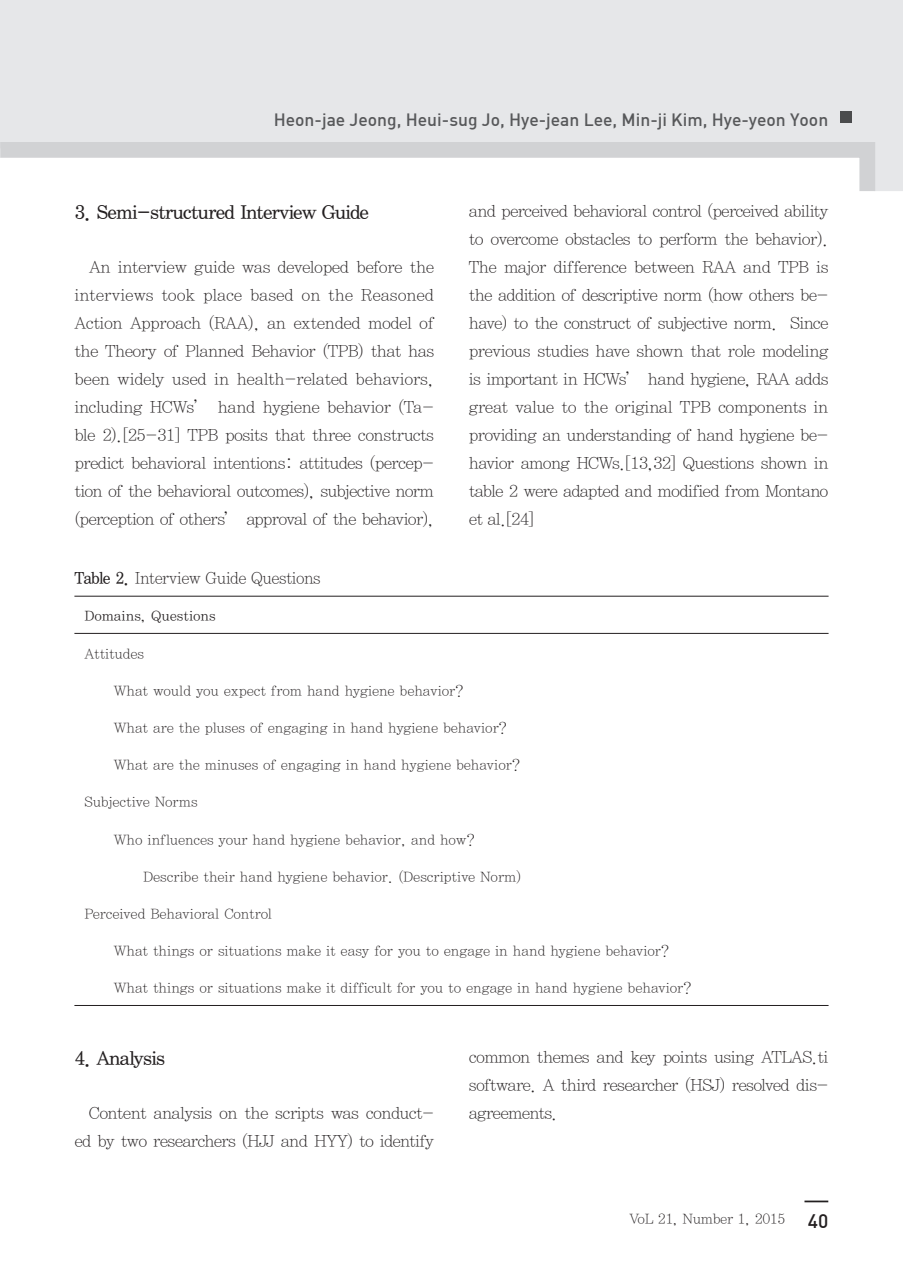
<style>
.page{position:relative;width:903px;height:1275px;background:#fff}
.page>*{position:absolute;margin:0;border:0;box-sizing:border-box;transform-origin:0 0}
.t1{font:19.25px "YDIY Mj O340";letter-spacing:-.04em;color:#231f20}
.t2{font:19.25px "Dinmed";color:#231f20}
.t3{font:17.5px "Dinmed";color:#57585a}
.t4{font:16.62px/28px "YDIY Mj O310";letter-spacing:-.04em;color:#231f20;text-align:justify}
.t5{font:16.62px "YDIY Mj O310";letter-spacing:-.04em;color:#231f20;scale:.95 1}
.t6{font:14px "YDIY Mj O310";letter-spacing:-.01em;color:#231f20}
.t7{font:14px "YDIY Mj O330";color:#231f20}
.s1{font-family:"YDIY Mj O340"}
</style>
<div class="page">
<div style="left:0;top:0;width:903px;height:191px;background:#e6e7e9"></div>
<svg style="left:0;top:134px;width:883px;height:57px"></svg>
<div style="left:840px;top:112px;width:11px;height:11px;background:#4b4c4d"></div>
<hr style="left:804px;top:1200px;width:24px;height:2px;background:#231f20">
<hr style="left:74px;top:633px;width:754px;height:1px;background:#231f20">
<hr style="left:74px;top:596px;width:754px;height:1px;background:#231f20">
<hr style="left:74px;top:1005px;width:754px;height:1px;background:#231f20">
<p class="t3" style="left:274px;top:108px;width:556px">Heon-jae Jeong, Heui-sug Jo, Hye-jean Lee, Min-ji Kim, Hye-yeon Yoon</p>
<p class="t1" style="left:74px;top:202px;width:296px">3. Semi-structured Interview Guide</p>
<p class="t4" style="left:74px;top:253px;width:361px;text-indent:15px">An interview guide was developed before the interviews took place based on the Reasoned Action Approach (RAA), an extended model of the Theory of Planned Behavior (TPB) that has been widely used in health-related behaviors, including HCWs’ hand hygiene behavior (Ta&shy;ble 2).[25-31] TPB posits that three constructs predict behavioral intentions: attitudes (percep&shy;tion of the behavioral outcomes), subjective norm (perception of others’ approval of the behavior),</p>
<p class="t5" style="left:74px;top:569px;width:261px"><span class="s1">Table 2.</span> Interview Guide Questions</p>
<p class="t4" style="left:469px;top:198px;width:361px">and perceived behavioral control (perceived ability to overcome obstacles to perform the behavior).<br>The major difference between RAA and TPB is the addition of descriptive norm (how others be&shy;have) to the construct of subjective norm. Since previous studies have shown that role modeling is important in HCWs’ hand hygiene, RAA adds great value to the original TPB components in providing an understanding of hand hygiene be&shy;havior among HCWs.[13,32] Questions shown in table 2 were adapted and modified from Montano et al.[24]</p>
<p class="t7" style="left:84px;top:609px;width:133px">Domains, Questions</p>
<p class="t6" style="left:84px;top:646px;width:61px">Attitudes</p>
<p class="t6" style="left:114px;top:684px;width:351px">What would you expect from hand hygiene behavior?</p>
<p class="t6" style="left:114px;top:721px;width:395px">What are the pluses of engaging in hand hygiene behavior?</p>
<p class="t6" style="left:114px;top:758px;width:408px">What are the minuses of engaging in hand hygiene behavior?</p>
<p class="t6" style="left:84px;top:795px;width:115px">Subjective Norms</p>
<p class="t6" style="left:114px;top:832px;width:362px">Who influences your hand hygiene behavior, and how?</p>
<p class="t6" style="left:143px;top:870px;width:380px">Describe their hand hygiene behavior. (Descriptive Norm)</p>
<p class="t6" style="left:84px;top:907px;width:189px">Perceived Behavioral Control</p>
<p class="t6" style="left:114px;top:944px;width:557px">What things or situations make it easy for you to engage in hand hygiene behavior?</p>
<p class="t6" style="left:114px;top:981px;width:579px">What things or situations make it difficult for you to engage in hand hygiene behavior?</p>
<p class="t1" style="left:74px;top:1048px;width:93px">4. Analysis</p>
<p class="t4" style="left:74px;top:1099px;width:361px;text-align:right">Content analysis on the scripts was conduct&shy;ed by two researchers (HJJ and HYY) to identify</p>
<p class="t4" style="left:469px;top:1044px;width:361px">common themes and key points using ATLAS.ti software. A third researcher (HSJ) resolved dis&shy;agreements.</p>
<p class="t6" style="left:629px;top:1212px;width:157px">VoL 21, Number 1, 2015</p>
<p class="t2" style="left:808px;top:1208px;width:22px">40</p>
</div>
